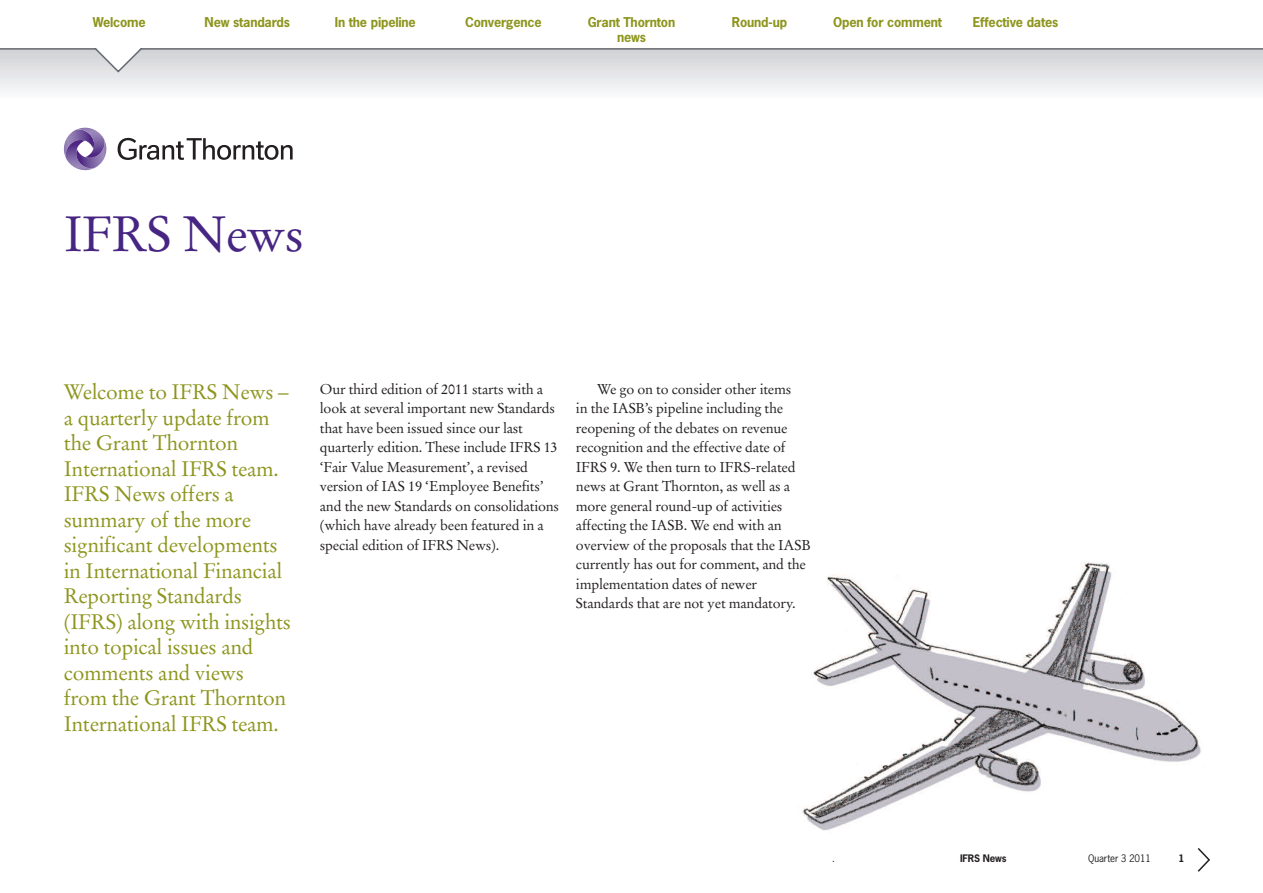
<style>
.page{position:relative;width:1263px;height:893px;background:#fff}
.page>*{position:absolute;margin:0;border:0;box-sizing:border-box;transform-origin:0 0}
.t1{font:49.5px "Stempel Garamond";letter-spacing:-.015em;color:#472683}
.t2{font:21px/25.5px "Stempel Garamond";letter-spacing:-.015em;color:#8d951d}
.t3{font:14.25px/19.5px "Stempel Garamond";letter-spacing:-.015em;color:#231f20}
.t4{font:700 12.75px/15px "News Gothic";letter-spacing:-.015em;color:#8d951d;text-align:center}
.t5{font:9.75px "News Gothic";letter-spacing:-.015em;color:#231f20}
.t6{font:700 9.75px "News Gothic";letter-spacing:-.015em;color:#231f20}
</style>
<div class="page">
<img style="left:802px;top:562px;width:399px;height:269px">
<svg style="left:118px;top:138px;width:175px;height:22px"></svg>
<svg style="left:63px;top:127px;width:44px;height:44px"></svg>
<div style="left:0;top:49px;width:1263px;height:49px;background:linear-gradient(to bottom,#d0d0d4,#fbfbfc)"></div>
<hr style="left:0;top:48px;width:1263px;height:2px;background:#696b73">
<svg style="left:92px;top:48px;width:53px;height:25px"></svg>
<svg style="left:1197px;top:848px;width:13px;height:24px"></svg>
<p class="t4" style="left:93px;top:15px;width:54px">Welcome</p>
<p class="t4" style="left:205px;top:15px;width:87px">New standards</p>
<p class="t4" style="left:335px;top:15px;width:82px">In the pipeline</p>
<p class="t4" style="left:465px;top:15px;width:78px">Convergence</p>
<p class="t4" style="left:588px;top:15px;width:89px">Grant Thornton news</p>
<p class="t4" style="left:732px;top:15px;width:57px">Round-up</p>
<p class="t4" style="left:833px;top:15px;width:110px">Open for comment</p>
<p class="t4" style="left:973px;top:15px;width:87px">Effective dates</p>
<h1 class="t1" style="left:64px;top:213px;width:242px">IFRS News</h1>
<p class="t2" style="left:64px;top:381px;width:229px">Welcome to IFRS News – a quarterly update from the Grant Thornton<br>International IFRS team.<br>IFRS News offers a summary of the more significant developments in International Financial<br>Reporting Standards (IFRS) along with insights into topical issues and comments and views from the Grant Thornton<br>International IFRS team.</p>
<p class="t3" style="left:320px;top:380px;width:241px">Our third edition of 2011 starts with a look at several important new Standards that have been issued since our last quarterly edition. These include IFRS 13 ‘Fair Value Measurement’, a revised version of IAS 19 ‘Employee Benefits’ and the new Standards on consolidations (which have already been featured in a special edition of IFRS News).</p>
<p class="t3" style="left:576px;top:380px;width:236px;text-indent:21px">We go on to consider other items<br>in the IASB’s pipeline including the reopening of the debates on revenue recognition and the effective date of IFRS 9. We then turn to IFRS-related news at Grant Thornton, as well as a more general round-up of activities affecting the IASB. We end with an overview of the proposals that the IASB currently has out for comment, and the implementation dates of newer Standards that are not yet mandatory.</p>
<p class="t5" style="left:832px;top:853px;width:4px">.</p>
<p class="t6" style="left:960px;top:853px;width:48px">IFRS News</p>
<p class="t5" style="left:1088px;top:853px;width:64px">Quarter 3 2011</p>
<p class="t6" style="left:1179px;top:853px;width:8px">1</p>
</div>
